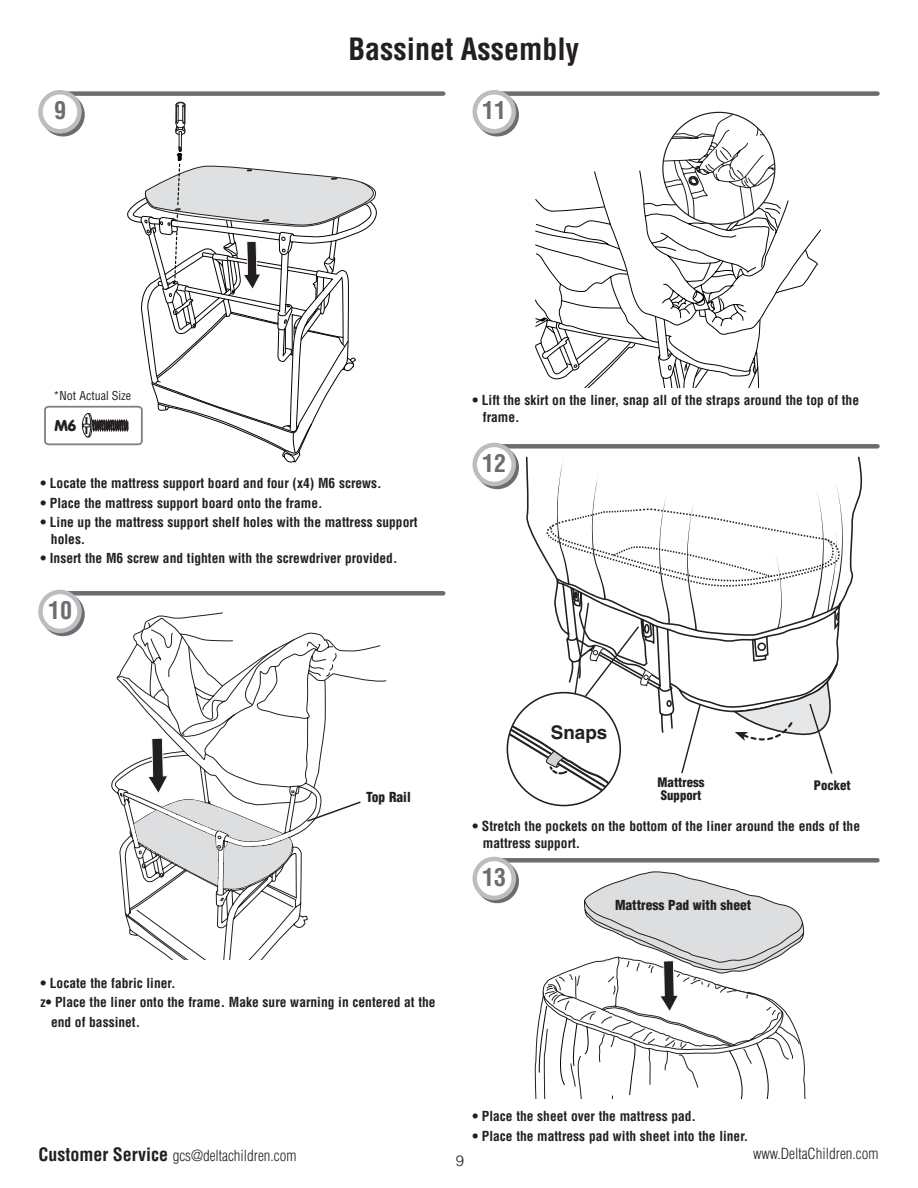
<style>
.page{position:relative;width:918px;height:1188px;background:#fff}
.page>*{position:absolute;margin:0;border:0;box-sizing:border-box;transform-origin:0 0}
.Headers{font:700 condensed 30px "Helvetica LT Pro";color:#231f20}
.t1{font:700 condensed 24px "Helvetica LT Std";color:#6c6d70}
.t2{font:700 18.75px "Helvetica LT Pro";color:#231f20}
.t3{font:700 condensed 18px "Helvetica LT Pro";color:#231f20}
.t4{font:900 15.6px "VAG Rounded";color:#231f20}
.t5{font:300 condensed 15px "Helvetica LT Pro";color:#231f20}
.t6{font:300 15px "Helvetica LT Pro";color:#231f20}
.Bullets{font:700 condensed 13.5px/16.5px "Helvetica LT Pro";color:#231f20}
.Callouts{font:900 condensed 13.5px "Helvetica LT Pro";color:#231f20}
.Callouts-2{font:900 condensed 12.75px/13.5px "Helvetica LT Pro";color:#231f20}
.Callouts-3{font:condensed 12px "Helvetica LT Pro";color:#231f20}
</style>
<div class="page">
<svg style="left:534px;top:871px;width:272px;height:227px"></svg>
<div style="left:65px;top:91px;width:378px;height:5px;background:#6c6d70"></div>
<div style="left:41px;top:93px;width:44px;height:43px;border:4px solid #6c6d70;border-radius:50%"></div>
<svg style="left:40px;top:92px;width:40px;height:39px"></svg>
<div style="left:38px;top:90px;width:44px;height:44px;border:4px solid #bcbdc0;border-radius:50%"></div>
<div style="left:65px;top:591px;width:378px;height:5px;background:#6c6d70"></div>
<svg style="left:44px;top:595px;width:38px;height:39px"></svg>
<div style="left:41px;top:593px;width:44px;height:43px;border:4px solid #6c6d70;border-radius:50%"></div>
<svg style="left:40px;top:592px;width:40px;height:39px"></svg>
<div style="left:38px;top:590px;width:44px;height:43px;border:4px solid #bcbdc0;border-radius:50%"></div>
<div style="left:499px;top:91px;width:378px;height:5px;background:#6c6d70"></div>
<svg style="left:478px;top:95px;width:39px;height:39px"></svg>
<div style="left:476px;top:93px;width:43px;height:43px;border:4px solid #6c6d70;border-radius:50%"></div>
<svg style="left:475px;top:92px;width:39px;height:39px"></svg>
<div style="left:472px;top:90px;width:44px;height:44px;border:4px solid #bcbdc0;border-radius:50%"></div>
<div style="left:499px;top:858px;width:378px;height:5px;background:#6c6d70"></div>
<svg style="left:478px;top:862px;width:39px;height:39px"></svg>
<div style="left:476px;top:860px;width:43px;height:43px;border:4px solid #6c6d70;border-radius:50%"></div>
<div style="left:475px;top:859px;width:39px;height:39px;background:#fff;border-radius:50%"></div>
<div style="left:472px;top:857px;width:44px;height:43px;border:4px solid #bcbdc0;border-radius:50%"></div>
<div style="left:499px;top:444px;width:378px;height:5px;background:#6c6d70"></div>
<div style="left:476px;top:446px;width:43px;height:43px;border:4px solid #6c6d70;border-radius:50%"></div>
<div style="left:475px;top:445px;width:39px;height:39px;background:#fff;border-radius:50%"></div>
<div style="left:472px;top:443px;width:44px;height:43px;border:4px solid #bcbdc0;border-radius:50%"></div>
<svg style="left:44px;top:102px;width:333px;height:360px"></svg>
<svg style="left:507px;top:457px;width:339px;height:343px"></svg>
<svg style="left:111px;top:612px;width:276px;height:348px"></svg>
<svg style="left:116px;top:618px;width:246px;height:278px"></svg>
<svg style="left:535px;top:199px;width:10px;height:170px"></svg>
<svg style="left:545px;top:112px;width:275px;height:275px"></svg>
<p class="t1" style="left:54px;top:96px;width:13px">9</p>
<p class="Callouts-3" style="left:53px;top:388px;width:79px">*Not Actual Size</p>
<p class="t4" style="left:54px;top:416px;width:23px">M6</p>
<p class="Headers" style="left:348px;top:29px;width:232px">Bassinet Assembly</p>
<p class="t1" style="left:482px;top:96px;width:25px">11</p>
<p class="Bullets" style="left:483px;top:392px;width:378px;text-indent:-10px">• Lift the skirt on the liner, snap all of the straps around the top of the frame.</p>
<p class="t1" style="left:482px;top:448px;width:25px">12</p>
<p class="Bullets" style="left:40px;top:475px;width:343px">• Locate the mattress support board and four (x4) M6 screws.</p>
<p class="Bullets" style="left:40px;top:494px;width:284px">• Place the mattress support board onto the frame.</p>
<p class="Bullets" style="left:51px;top:514px;width:368px;text-indent:-10px">• Line up the mattress support shelf holes with the mattress support holes.</p>
<p class="Bullets" style="left:40px;top:550px;width:359px">• Insert the M6 screw and tighten with the screwdriver provided.</p>
<p class="t1" style="left:48px;top:595px;width:25px">10</p>
<p class="Callouts" style="left:366px;top:789px;width:46px">Top Rail</p>
<p class="Bullets" style="left:40px;top:974px;width:137px">• Locate the fabric liner.</p>
<p class="Bullets" style="left:40px;top:994px;width:397px">z• Place the liner onto the frame. Make sure warning in centered at the</p>
<p class="Bullets" style="left:51px;top:1013px;width:91px">end of bassinet.</p>
<h3 class="t2" style="left:551px;top:721px;width:58px">Snaps</h3>
<p class="Callouts-2" style="left:658px;top:775px;width:48px">Mattress<br>Support</p>
<p class="Callouts-2" style="left:814px;top:778px;width:38px">Pocket</p>
<p class="Bullets" style="left:483px;top:818px;width:379px;text-indent:-10px">• Stretch the pockets on the bottom of the liner around the ends of the mattress support.</p>
<p class="t1" style="left:482px;top:862px;width:25px">13</p>
<p class="Callouts" style="left:615px;top:897px;width:138px">Mattress Pad with sheet</p>
<p class="Bullets" style="left:472px;top:1108px;width:225px">• Place the sheet over the mattress pad.</p>
<p class="Bullets" style="left:472px;top:1127px;width:277px">• Place the mattress pad with sheet into the liner.</p>
<h3 class="t3" style="left:38px;top:1143px;width:131px">Customer Service</h3>
<p class="t6" style="left:456px;top:1151px;width:10px">9</p>
<p class="t5" style="left:173px;top:1146px;width:125px">gcs@deltachildren.com</p>
<p class="t5" style="left:753px;top:1144px;width:127px">www.DeltaChildren.com</p>
</div>
